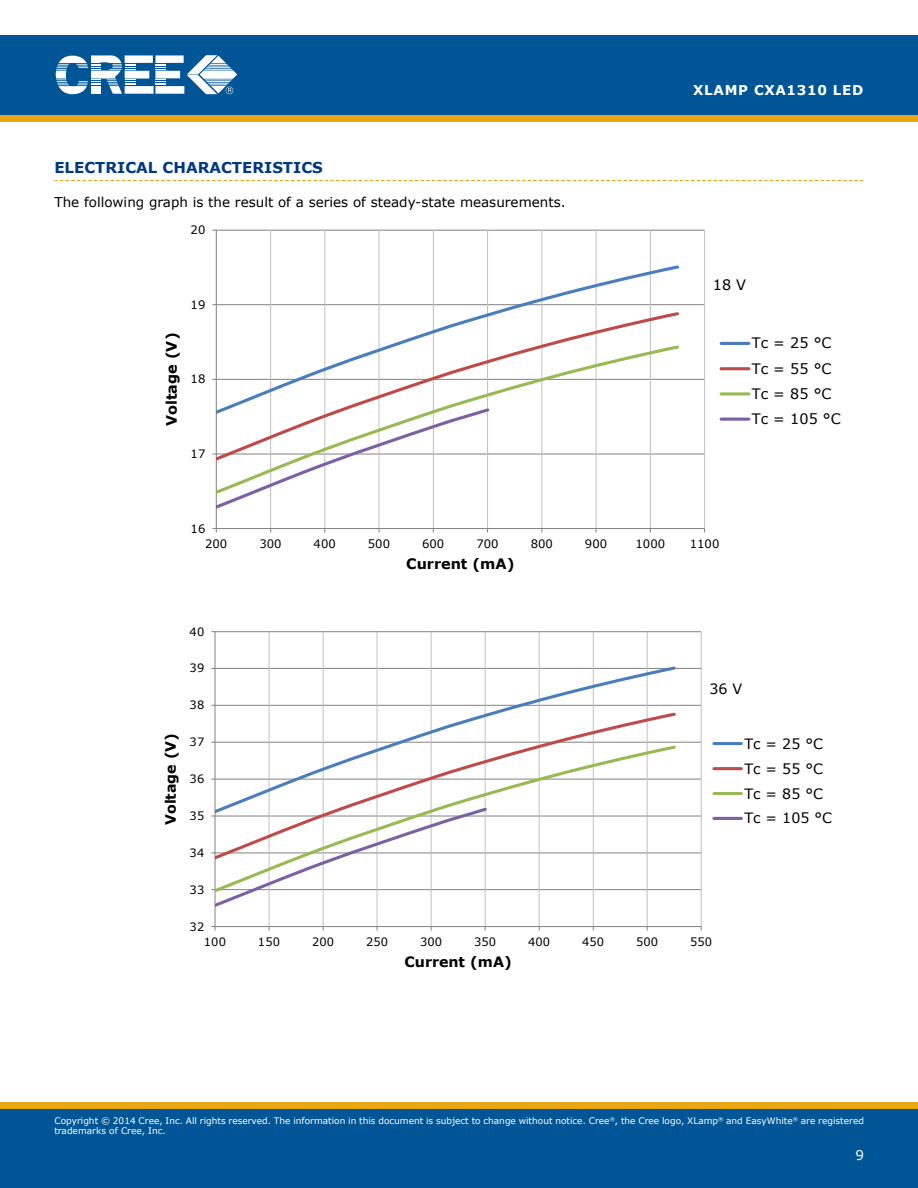
<style>
.page{position:relative;width:918px;height:1188px;background:#fff}
.page>*{position:absolute;margin:0;border:0;box-sizing:border-box;transform-origin:0 0}
.t1{font:700 15px "Verdana";color:#003882}
.t2{font:14.4px "Verdana";color:#000}
.t3{font:700 14.4px "Verdana";color:#000}
.t4{font:14.25px "Verdana";color:#000}
.t5{font:700 14.25px "Verdana";color:#000}
.t6{font:13.5px "Verdana";color:#000}
.t7{font:700 13.5px "Verdana";letter-spacing:.05em;color:#fff}
.t8{font:13.5px "Verdana";color:#fff}
.t9{font:11.7px "Verdana";color:#000}
.t10{font:11.55px "Verdana";letter-spacing:.005em;color:#000}
.t11{font:9px/10.8px "Verdana";color:#fff}
</style>
<div class="page">
<div style="left:0;top:115px;width:918px;height:7px;background:#e7a614"></div>
<div style="left:0;top:35px;width:918px;height:80px;background:#005596"></div>
<svg style="left:56px;top:55px;width:181px;height:39px"></svg>
<div style="left:0;top:1108px;width:918px;height:80px;background:#005596"></div>
<div style="left:0;top:1102px;width:918px;height:6px;background:#e7a614"></div>
<svg style="left:54px;top:180px;width:809px;height:1px"></svg>
<hr style="left:216px;top:454px;width:489px;height:1px;background:#868686">
<hr style="left:216px;top:379px;width:489px;height:1px;background:#868686">
<hr style="left:216px;top:304px;width:489px;height:1px;background:#868686">
<hr style="left:216px;top:230px;width:489px;height:1px;background:#868686">
<hr style="left:270px;top:230px;width:1px;height:299px;background:#c0c0c0">
<hr style="left:325px;top:230px;width:1px;height:299px;background:#c0c0c0">
<hr style="left:379px;top:230px;width:1px;height:299px;background:#c0c0c0">
<hr style="left:433px;top:230px;width:1px;height:299px;background:#c0c0c0">
<hr style="left:487px;top:230px;width:1px;height:299px;background:#c0c0c0">
<hr style="left:542px;top:230px;width:1px;height:299px;background:#c0c0c0">
<hr style="left:596px;top:230px;width:1px;height:299px;background:#c0c0c0">
<hr style="left:650px;top:230px;width:1px;height:299px;background:#c0c0c0">
<hr style="left:704px;top:230px;width:1px;height:299px;background:#c0c0c0">
<hr style="left:216px;top:230px;width:1px;height:299px;background:#868686">
<hr style="left:216px;top:528px;width:489px;height:1px;background:#868686">
<svg style="left:212px;top:528px;width:5px;height:5px"></svg>
<svg style="left:216px;top:263px;width:465px;height:47px"></svg>
<svg style="left:216px;top:310px;width:463px;height:33px"></svg>
<svg style="left:216px;top:343px;width:465px;height:153px"></svg>
<svg style="left:212px;top:406px;width:280px;height:105px"></svg>
<hr style="left:721px;top:342px;width:28px;height:3px;background:#4a7ebb">
<hr style="left:721px;top:367px;width:28px;height:3px;background:#be4b48">
<svg style="left:721px;top:392px;width:28px;height:4px"></svg>
<hr style="left:721px;top:418px;width:28px;height:3px;background:#7d60a0">
<hr style="left:215px;top:889px;width:486px;height:1px;background:#868686">
<hr style="left:215px;top:852px;width:486px;height:1px;background:#868686">
<hr style="left:215px;top:816px;width:486px;height:1px;background:#868686">
<hr style="left:215px;top:779px;width:486px;height:1px;background:#868686">
<hr style="left:215px;top:742px;width:486px;height:1px;background:#868686">
<hr style="left:215px;top:705px;width:486px;height:1px;background:#868686">
<hr style="left:215px;top:668px;width:486px;height:1px;background:#868686">
<hr style="left:215px;top:631px;width:486px;height:1px;background:#868686">
<hr style="left:269px;top:632px;width:1px;height:295px;background:#c0c0c0">
<hr style="left:323px;top:632px;width:1px;height:295px;background:#c0c0c0">
<hr style="left:377px;top:632px;width:1px;height:295px;background:#c0c0c0">
<hr style="left:431px;top:632px;width:1px;height:295px;background:#c0c0c0">
<hr style="left:485px;top:632px;width:1px;height:295px;background:#c0c0c0">
<hr style="left:539px;top:632px;width:1px;height:295px;background:#c0c0c0">
<hr style="left:593px;top:632px;width:1px;height:295px;background:#c0c0c0">
<hr style="left:647px;top:632px;width:1px;height:295px;background:#c0c0c0">
<hr style="left:701px;top:632px;width:1px;height:295px;background:#c0c0c0">
<hr style="left:215px;top:632px;width:1px;height:295px;background:#868686">
<hr style="left:215px;top:926px;width:486px;height:1px;background:#868686">
<svg style="left:215px;top:664px;width:463px;height:47px"></svg>
<svg style="left:215px;top:711px;width:463px;height:33px"></svg>
<svg style="left:215px;top:744px;width:463px;height:151px"></svg>
<svg style="left:211px;top:805px;width:278px;height:104px"></svg>
<hr style="left:714px;top:742px;width:27px;height:3px;background:#4a7ebb">
<hr style="left:714px;top:767px;width:27px;height:3px;background:#be4b48">
<hr style="left:714px;top:792px;width:27px;height:3px;background:#98b954">
<hr style="left:714px;top:817px;width:27px;height:3px;background:#7d60a0">
<p class="t1" style="left:65px;top:158px;width:260px">LECTRICAL HARACTERISTICS</p>
<p class="t6" style="left:54px;top:193px;width:513px">The following graph is the result of a series of steady-state measurements.</p>
<p class="t9" style="left:191px;top:222px;width:16px">20</p>
<h2 class="t3" style="left:162px;top:426px;width:95px;rotate:-90deg">Voltage (V)</h2>
<p class="t9" style="left:191px;top:297px;width:16px">19</p>
<p class="t9" style="left:191px;top:372px;width:16px">18</p>
<p class="t9" style="left:191px;top:446px;width:16px">17</p>
<p class="t9" style="left:191px;top:521px;width:16px">16</p>
<h3 class="t7" style="left:693px;top:82px;width:172px">XLAMP CX 1310 LED</h3>
<p class="t2" style="left:713px;top:275px;width:35px">18 V</p>
<p class="t2" style="left:752px;top:334px;width:81px">Tc = 25 °C</p>
<p class="t2" style="left:752px;top:359px;width:81px">Tc = 55 °C</p>
<p class="t2" style="left:752px;top:385px;width:81px">Tc = 85 °C</p>
<p class="t2" style="left:752px;top:410px;width:90px">Tc = 105 °C</p>
<p class="t9" style="left:205px;top:536px;width:24px">200</p>
<p class="t9" style="left:259px;top:536px;width:24px">300</p>
<p class="t9" style="left:314px;top:536px;width:24px">400</p>
<p class="t9" style="left:368px;top:536px;width:24px">500</p>
<p class="t9" style="left:422px;top:536px;width:24px">600</p>
<p class="t9" style="left:476px;top:536px;width:24px">700</p>
<p class="t9" style="left:531px;top:536px;width:24px">800</p>
<p class="t9" style="left:585px;top:536px;width:24px">900</p>
<p class="t9" style="left:636px;top:536px;width:31px">1000</p>
<p class="t9" style="left:690px;top:536px;width:31px">1100</p>
<p class="t3" style="left:406px;top:555px;width:110px">Current (mA)</p>
<p class="t10" style="left:190px;top:624px;width:16px">40</p>
<p class="t5" style="left:162px;top:825px;width:94px;rotate:-90deg">Voltage (V)</p>
<p class="t10" style="left:190px;top:661px;width:16px">39</p>
<p class="t10" style="left:190px;top:698px;width:16px">38</p>
<p class="t10" style="left:190px;top:735px;width:16px">37</p>
<p class="t10" style="left:190px;top:772px;width:16px">36</p>
<p class="t10" style="left:190px;top:808px;width:16px">35</p>
<p class="t10" style="left:190px;top:845px;width:16px">34</p>
<p class="t10" style="left:190px;top:882px;width:16px">33</p>
<p class="t10" style="left:190px;top:919px;width:16px">32</p>
<p class="t4" style="left:709px;top:679px;width:34px">36 V</p>
<p class="t4" style="left:744px;top:734px;width:80px">Tc = 25 °C</p>
<p class="t4" style="left:744px;top:759px;width:80px">Tc = 55 °C</p>
<p class="t4" style="left:744px;top:784px;width:80px">Tc = 85 °C</p>
<p class="t4" style="left:744px;top:809px;width:89px">Tc = 105 °C</p>
<p class="t10" style="left:204px;top:934px;width:24px">100</p>
<p class="t10" style="left:258px;top:934px;width:24px">150</p>
<p class="t10" style="left:312px;top:934px;width:24px">200</p>
<p class="t10" style="left:366px;top:934px;width:23px">250</p>
<p class="t10" style="left:420px;top:934px;width:23px">300</p>
<p class="t10" style="left:474px;top:934px;width:23px">350</p>
<p class="t10" style="left:528px;top:934px;width:23px">400</p>
<p class="t10" style="left:582px;top:934px;width:23px">450</p>
<p class="t10" style="left:636px;top:934px;width:23px">500</p>
<p class="t10" style="left:690px;top:934px;width:23px">550</p>
<h3 class="t5" style="left:405px;top:953px;width:109px">Current (mA)</h3>
<p class="t11" style="left:54px;top:1115px;width:811px">Copyright © 2014 Cree, Inc. All rights reserved. The information in this document is subject to change without notice. Cree<sup>®</sup>, the Cree logo, XLamp<sup>®</sup> and EasyWhite<sup>®</sup> are registered trademarks of Cree, Inc.</p>
<p class="t8" style="left:855px;top:1146px;width:10px">9</p>
</div>
